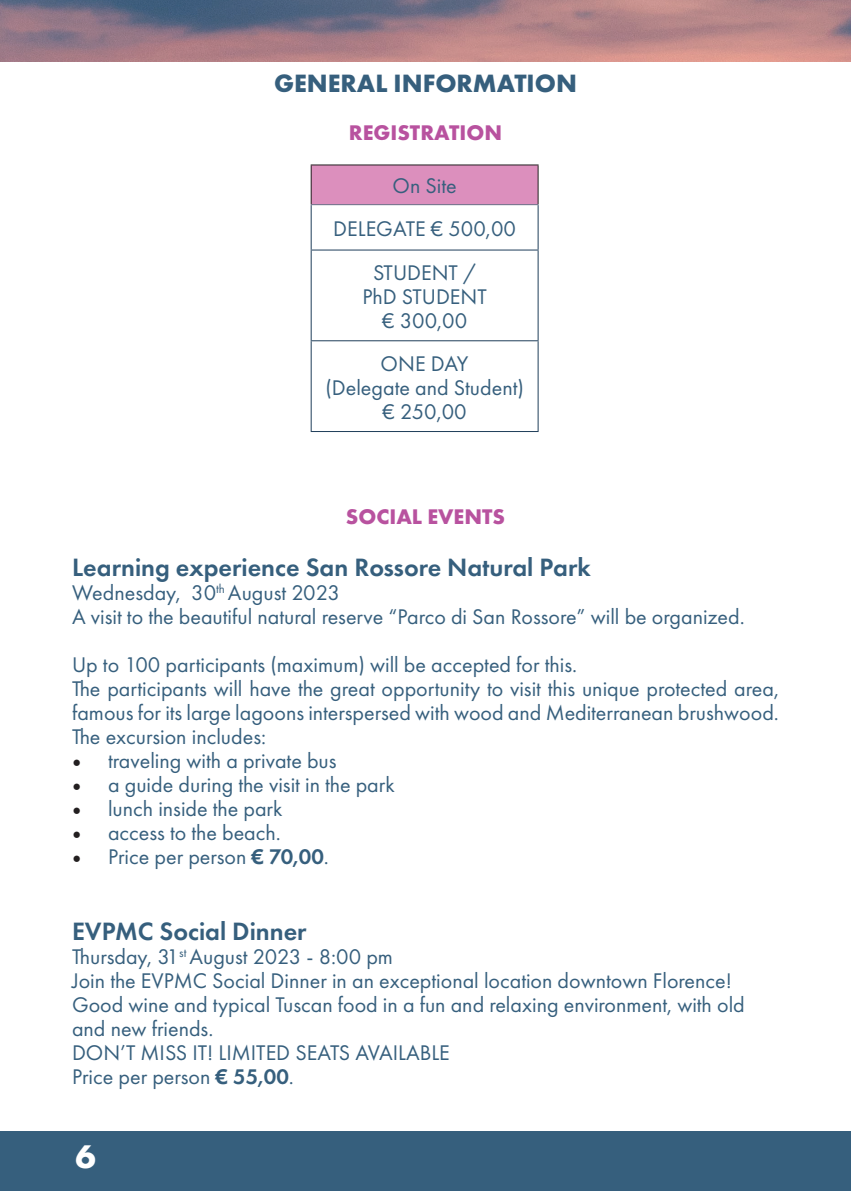
<style>
.page{position:relative;width:851px;height:1191px;background:#fff}
.page>*{position:absolute;margin:0;border:0;box-sizing:border-box;transform-origin:0 0}
.t1{font:700 34px "Futura PT";color:#fff}
.t2{font:600 26px "Futura PT";color:#365f7d}
.t3{font:700 26px "Futura PT";color:#365f7d}
.t4{font:22px/24px "Futura PT";color:#365f7d}
.t5{font:700 22px "Futura PT";color:#b8529f}
.s1{font-family:"Minion Pro";font-size:24px;color:#231f20}
.s2{font-weight:600}
</style>
<div class="page">
<img style="left:0;top:0;width:850px;height:62px">
<div style="left:0;top:1131px;width:850px;height:60px;background:#365f7d"></div>
<div style="left:311px;top:165px;width:227px;height:40px;background:#dc8fbd"></div>
<hr style="left:310px;top:164px;width:228px;height:1px;background:#231f20">
<hr style="left:310px;top:165px;width:1px;height:39px;background:#231f20">
<hr style="left:537px;top:165px;width:1px;height:39px;background:#231f20">
<hr style="left:310px;top:204px;width:228px;height:1px;background:#6a7389">
<hr style="left:310px;top:205px;width:1px;height:44px;background:#1f3e5a">
<hr style="left:537px;top:205px;width:1px;height:44px;background:#1f3e5a">
<hr style="left:310px;top:250px;width:1px;height:90px;background:#1f3e5a">
<hr style="left:537px;top:250px;width:1px;height:90px;background:#1f3e5a">
<hr style="left:310px;top:341px;width:1px;height:90px;background:#1f3e5a">
<hr style="left:537px;top:341px;width:1px;height:90px;background:#1f3e5a">
<hr style="left:310px;top:431px;width:228px;height:1px;background:#1f3e5a">
<hr style="left:310px;top:249px;width:228px;height:1px;background:#1f3e5a">
<hr style="left:310px;top:340px;width:228px;height:1px;background:#1f3e5a">
<p class="t3" style="left:274px;top:66px;width:304px">GENERAL INFORMATION</p>
<p class="t5" style="left:349px;top:118px;width:155px">REGISTRATION</p>
<p class="t4" style="left:333px;top:164px;width:184px;line-height:43.2px;text-align:center">On Site<br>DELEGATE € 500,00<br>STUDENT /</p>
<p class="t4" style="left:362px;top:284px;width:126px;text-align:center">PhD STUDENT € 300,00</p>
<p class="t4" style="left:325px;top:351px;width:200px;text-align:center">ONE DAY<br>(Delegate and Student) € 250,00</p>
<p class="t5" style="left:346px;top:502px;width:160px">SOCIAL EVENTS</p>
<p class="t2" style="left:72px;top:551px;width:520px">Learning experience San Rossore Natural Park</p>
<p class="t4" style="left:72px;top:580px;width:674px">Wednesday, 30<sup>th</sup> August 2023<br>A visit to the beautiful natural reserve “Parco di San Rossore” will be organized.</p>
<p class="t4" style="left:72px;top:652px;width:708px">Up to 100 participants (maximum) will be accepted for this.<br>The participants will have the great opportunity to visit this unique protected area, famous for its large lagoons interspersed with wood and Mediterranean brushwood.<br>The excursion includes:</p>
<p class="t4" style="left:72px;top:748px;width:266px"><span class="s1">•</span> traveling with a private bus</p>
<p class="t4" style="left:72px;top:772px;width:324px"><span class="s1">•</span> a guide during the visit in the park</p>
<p class="t4" style="left:72px;top:796px;width:212px"><span class="s1">•</span> lunch inside the park</p>
<p class="t4" style="left:72px;top:820px;width:210px"><span class="s1">•</span> access to the beach.</p>
<p class="t4" style="left:72px;top:844px;width:258px"><span class="s1">•</span> Price per person <span class="s2">€ 70,00</span>.</p>
<p class="t2" style="left:72px;top:915px;width:236px">EVPMC Social Dinner</p>
<p class="t4" style="left:72px;top:944px;width:674px">Thursday, 31<sup>st</sup> August 2023 - 8:00 pm<br>Join the EVPMC Social Dinner in an exceptional location downtown Florence!<br>Good wine and typical Tuscan food in a fun and relaxing environment, with old and new friends.<br>DON’T MISS IT! LIMITED SEATS AVAILABLE<br>Price per person <span class="s2">€ 55,00</span>.</p>
<h1 class="t1" style="left:76px;top:1134px;width:22px">6</h1>
</div>
